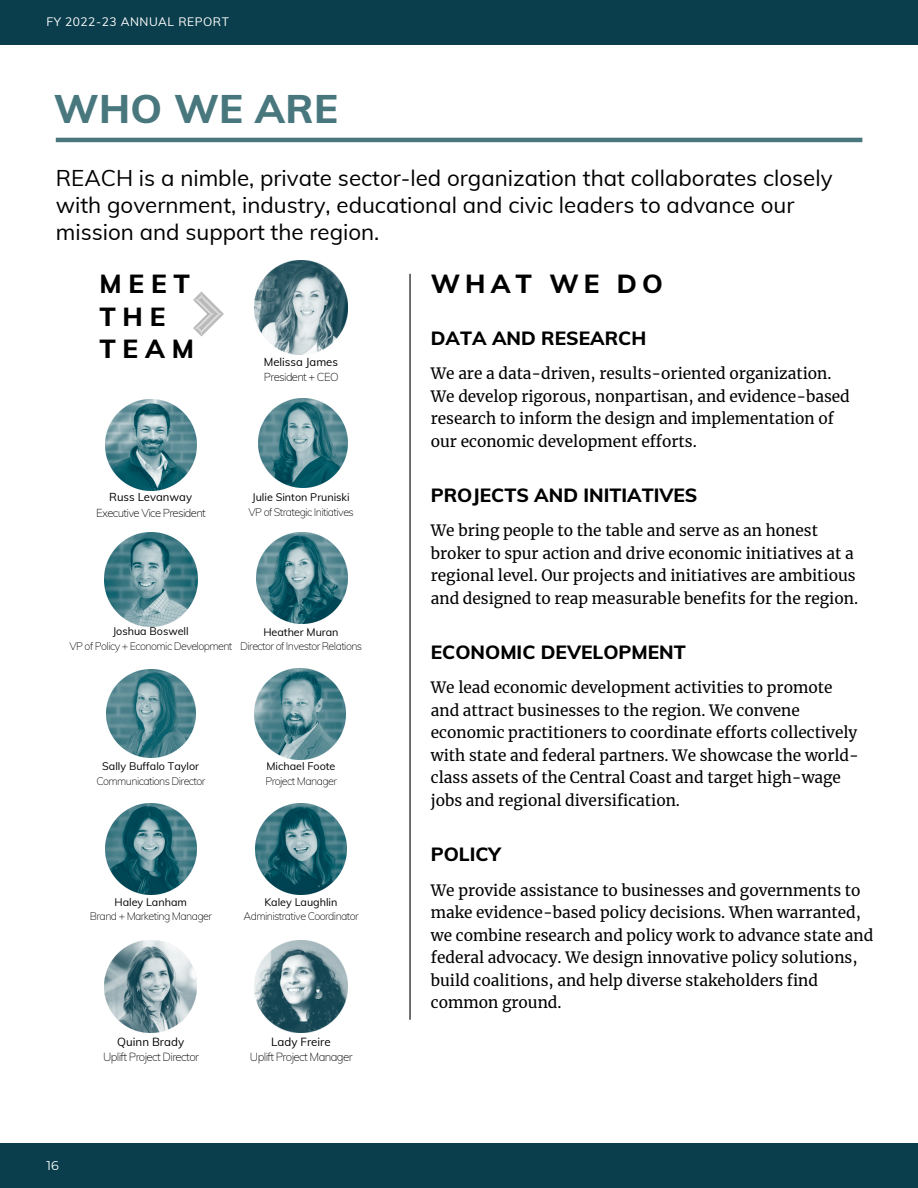
<style>
.page{position:relative;width:918px;height:1188px;background:#fff}
.page>*{position:absolute;margin:0;border:0;box-sizing:border-box;transform-origin:0 0}
.t1{font:800 39.9px "Muli";letter-spacing:.005em;color:#48777e}
.t2{font:800 26.1px/32.7px "Muli";letter-spacing:.265em;color:#000}
.t3{font:22.35px/26.8px "Muli";color:#000}
.t4{font:800 19.2px "Muli";color:#000}
.t5{font:15.45px/22.5px "Merriweather";color:#000}
.t6{font:12.75px "Montserrat";color:#fff}
.t7{font:12px "Muli";letter-spacing:.045em;color:#fff}
.t8{font:200 11.55px "Muli";letter-spacing:-.055em;color:#000}
.t9{font:11.55px "Muli";color:#000}
.t10{font:200 11.25px "Muli";letter-spacing:-.055em;color:#000}
.t11{font:11.25px "Muli";color:#000}
.t12{font:200 10.8px "Muli";letter-spacing:-.055em;color:#000}
.t13{font:10.8px "Muli";color:#000}
</style>
<div class="page">
<hr style="left:409px;top:274px;width:2px;height:746px;background:#000">
<img style="left:255px;top:261px;width:93px;height:93px">
<div style="left:0;top:0;width:918px;height:45px;background:#0b3e4c"></div>
<div style="left:0;top:1143px;width:918px;height:45px;background:#0b3e4c"></div>
<hr style="left:56px;top:138px;width:806px;height:4px;background:#48777e">
<img style="left:105px;top:940px;width:92px;height:93px">
<img style="left:255px;top:940px;width:92px;height:93px">
<img style="left:255px;top:804px;width:92px;height:91px">
<img style="left:105px;top:400px;width:92px;height:91px">
<img style="left:104px;top:533px;width:94px;height:93px">
<img style="left:193px;top:291px;width:31px;height:46px">
<img style="left:105px;top:804px;width:91px;height:91px">
<img style="left:256px;top:532px;width:91px;height:91px">
<img style="left:254px;top:668px;width:91px;height:91px">
<img style="left:107px;top:669px;width:88px;height:88px">
<img style="left:258px;top:399px;width:89px;height:88px">
<p class="t7" style="left:46px;top:14px;width:184px">FY 2022-23 ANNUAL REPORT</p>
<p class="t1" style="left:54px;top:83px;width:285px">WHO WE ARE</p>
<p class="t3" style="left:56px;top:165px;width:778px">REACH is a nimble, private sector-led organization that collaborates closely with government, industry, educational and civic leaders to advance our mission and support the region.</p>
<p class="t2" style="left:99px;top:267px;width:96px">MEET<br>THE<br>TEAM</p>
<p class="t11" style="left:264px;top:355px;width:76px">Melissa James</p>
<p class="t10" style="left:264px;top:370px;width:76px">President + CEO</p>
<p class="t11" style="left:109px;top:490px;width:84px">Russ Levanway</p>
<p class="t10" style="left:96px;top:505px;width:111px">Executive Vice President</p>
<p class="t13" style="left:252px;top:491px;width:99px">Julie Sinton Pruniski</p>
<p class="t12" style="left:249px;top:505px;width:107px">VP of Strategic Initiatives</p>
<p class="t13" style="left:113px;top:624px;width:78px">Joshua Boswell</p>
<p class="t12" style="left:70px;top:639px;width:164px">VP of Policy + Economic Development</p>
<p class="t13" style="left:263px;top:625px;width:77px">Heather Muran</p>
<p class="t12" style="left:240px;top:639px;width:124px">Director of Investor Relations</p>
<p class="t13" style="left:102px;top:760px;width:98px">Sally Buffalo Taylor</p>
<p class="t12" style="left:96px;top:774px;width:111px">Communications Director</p>
<p class="t13" style="left:266px;top:760px;width:71px">Michael Foote</p>
<p class="t12" style="left:265px;top:774px;width:73px">Project Manager</p>
<p class="t13" style="left:114px;top:895px;width:74px">Haley Lanham</p>
<p class="t12" style="left:90px;top:910px;width:124px">Brand + Marketing Manager</p>
<p class="t13" style="left:264px;top:895px;width:75px">Kaley Laughlin</p>
<p class="t12" style="left:244px;top:910px;width:117px">Administrative Coordinator</p>
<p class="t6" style="left:46px;top:1157px;width:14px">16</p>
<p class="t9" style="left:117px;top:1034px;width:68px">Quinn Brady</p>
<p class="t8" style="left:103px;top:1050px;width:98px">Uplift Project Director</p>
<p class="t9" style="left:271px;top:1034px;width:61px">Lady Freire</p>
<p class="t8" style="left:250px;top:1050px;width:104px">Uplift Project Manager</p>
<p class="t2" style="left:431px;top:267px;width:234px">WHAT WE DO</p>
<p class="t4" style="left:431px;top:325px;width:217px">DATA AND RESEARCH</p>
<p class="t5" style="left:431px;top:363px;width:421px">We are a data-driven, results-oriented organization.<br>We develop rigorous, nonpartisan, and evidence-based research to inform the design and implementation of our economic development efforts.</p>
<p class="t4" style="left:431px;top:483px;width:268px">PROJECTS AND INITIATIVES</p>
<p class="t5" style="left:431px;top:519px;width:429px">We bring people to the table and serve as an honest broker to spur action and drive economic initiatives at a regional level. Our projects and initiatives are ambitious and designed to reap measurable benefits for the region.</p>
<p class="t4" style="left:431px;top:639px;width:256px">ECONOMIC DEVELOPMENT</p>
<p class="t5" style="left:431px;top:677px;width:429px">We lead economic development activities to promote and attract businesses to the region. We convene economic practitioners to coordinate efforts collectively with state and federal partners. We showcase the world&shy;class assets of the Central Coast and target high-wage jobs and regional diversification.</p>
<p class="t4" style="left:431px;top:842px;width:72px">POLICY</p>
<p class="t5" style="left:431px;top:879px;width:444px">We provide assistance to businesses and governments to make evidence-based policy decisions. When warranted, we combine research and policy work to advance state and federal advocacy. We design innovative policy solutions, build coalitions, and help diverse stakeholders find common ground.</p>
</div>
